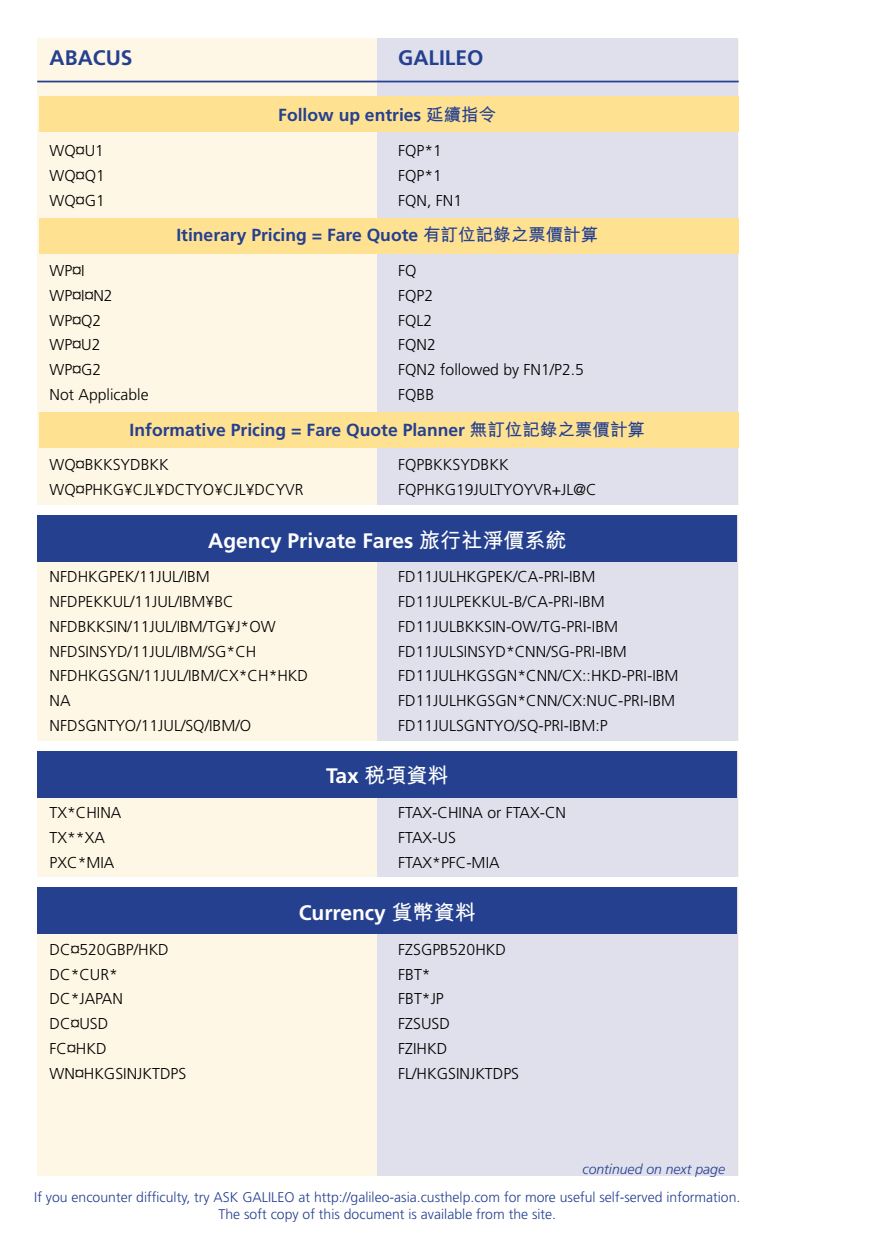
<style>
.page{position:relative;width:874px;height:1241px;background:#fff}
.page>*{position:absolute;margin:0;border:0;box-sizing:border-box;transform-origin:0 0}
.t1{font:700 21px "Frutiger";color:#fff}
.t2{font:700 21px "Frutiger";color:#24408f}
.t3{font:700 21px "M Hei";color:#fff}
.t4{font:700 17.5px "Frutiger";color:#24408f}
.t5{font:300 15.75px "Frutiger";color:#000}
.t6{font:300 14px/16.8px "Frutiger";color:#24408f;text-align:center}
.t7{font:italic 300 14px "Frutiger";color:#24408f}
.s1{font-family:"M Hei"}
.s2{font-family:"Frutiger"}
</style>
<div class="page">
<div style="left:37px;top:38px;width:701px;height:1138px;background:#fff7e5"></div>
<div style="left:377px;top:38px;width:361px;height:1138px;background:#e0e0ed"></div>
<div style="left:37px;top:514px;width:699px;height:47px;background:#24408f"></div>
<div style="left:37px;top:505px;width:701px;height:10px;background:#fff"></div>
<div style="left:37px;top:750px;width:699px;height:47px;background:#24408f"></div>
<div style="left:37px;top:741px;width:701px;height:10px;background:#fff"></div>
<div style="left:37px;top:885px;width:699px;height:48px;background:#24408f"></div>
<div style="left:37px;top:876px;width:701px;height:10px;background:#fff"></div>
<div style="left:39px;top:412px;width:699px;height:36px;background:#ffe192"></div>
<hr style="left:37px;top:81px;width:701px;height:1px;background:#24408f">
<div style="left:39px;top:96px;width:699px;height:36px;background:#ffe192"></div>
<div style="left:39px;top:218px;width:699px;height:36px;background:#ffe192"></div>
<h1 class="t2" style="left:50px;top:45px;width:84px">ABACUS</h1>
<h1 class="t2" style="left:398px;top:45px;width:87px">GALILEO</h1>
<p class="t4" style="left:278px;top:105px;width:219px">Follow up entries <span class="s1">延續指令</span></p>
<p class="t5" style="left:50px;top:142px;width:56px">WQ¤U1</p>
<p class="t5" style="left:398px;top:142px;width:45px">FQP*1</p>
<p class="t5" style="left:50px;top:166px;width:57px">WQ¤Q1</p>
<p class="t5" style="left:398px;top:166px;width:45px">FQP*1</p>
<p class="t5" style="left:50px;top:191px;width:57px">WQ¤G1</p>
<p class="t5" style="left:398px;top:191px;width:65px">FQN, FN1</p>
<p class="t4" style="left:176px;top:225px;width:423px">Itinerary Pricing = Fare Quote <span class="s1">有訂位記錄之票價計算</span></p>
<p class="t5" style="left:50px;top:261px;width:36px">WP¤I</p>
<p class="t5" style="left:398px;top:261px;width:20px">FQ</p>
<p class="t5" style="left:50px;top:286px;width:65px">WP¤I¤N2</p>
<p class="t5" style="left:398px;top:286px;width:36px">FQP2</p>
<p class="t5" style="left:50px;top:311px;width:53px">WP¤Q2</p>
<p class="t5" style="left:398px;top:311px;width:36px">FQL2</p>
<p class="t5" style="left:50px;top:336px;width:52px">WP¤U2</p>
<p class="t5" style="left:398px;top:336px;width:39px">FQN2</p>
<p class="t5" style="left:50px;top:361px;width:53px">WP¤G2</p>
<p class="t5" style="left:398px;top:361px;width:187px">FQN2 followed by FN1/P2.5</p>
<p class="t5" style="left:50px;top:385px;width:100px">Not Applicable</p>
<p class="t5" style="left:398px;top:385px;width:37px">FQBB</p>
<p class="t4" style="left:129px;top:419px;width:516px">Informative Pricing = Fare Quote Planner <span class="s1">無訂位記錄之票價計算</span></p>
<p class="t5" style="left:50px;top:456px;width:121px">WQ¤BKKSYDBKK</p>
<p class="t5" style="left:398px;top:456px;width:112px">FQPBKKSYDBKK</p>
<p class="t5" style="left:50px;top:481px;width:255px">WQ¤PHKG¥CJL¥DCTYO¥CJL¥DCYVR</p>
<p class="t5" style="left:398px;top:481px;width:200px">FQPHKG19JULTYOYVR+JL@C</p>
<h1 class="t1" style="left:208px;top:528px;width:359px">Agency Private Fares <span class="s1">旅行社淨價系統</span></h1>
<p class="t5" style="left:50px;top:568px;width:162px">NFDHKGPEK/11JUL/IBM</p>
<p class="t5" style="left:398px;top:568px;width:198px">FD11JULHKGPEK/CA-PRI-IBM</p>
<p class="t5" style="left:50px;top:592px;width:185px">NFDPEKKUL/11JUL/IBM¥BC</p>
<p class="t5" style="left:398px;top:592px;width:208px">FD11JULPEKKUL-B/CA-PRI-IBM</p>
<p class="t5" style="left:50px;top:617px;width:227px">NFDBKKSIN/11JUL/IBM/TG¥J*OW</p>
<p class="t5" style="left:398px;top:617px;width:221px">FD11JULBKKSIN-OW/TG-PRI-IBM</p>
<p class="t5" style="left:50px;top:642px;width:208px">NFDSINSYD/11JUL/IBM/SG*CH</p>
<p class="t5" style="left:398px;top:642px;width:230px">FD11JULSINSYD*CNN/SG-PRI-IBM</p>
<p class="t5" style="left:50px;top:667px;width:260px">NFDHKGSGN/11JUL/IBM/CX*CH*HKD</p>
<p class="t5" style="left:398px;top:667px;width:282px">FD11JULHKGSGN*CNN/CX::HKD-PRI-IBM</p>
<p class="t5" style="left:50px;top:691px;width:23px">NA</p>
<p class="t5" style="left:398px;top:691px;width:278px">FD11JULHKGSGN*CNN/CX:NUC-PRI-IBM</p>
<p class="t5" style="left:50px;top:716px;width:203px">NFDSGNTYO/11JUL/SQ/IBM/O</p>
<p class="t5" style="left:398px;top:716px;width:211px">FD11JULSGNTYO/SQ-PRI-IBM:P</p>
<h1 class="t3" style="left:326px;top:764px;width:124px"><span class="s2">Tax</span> 稅項資料</h1>
<p class="t5" style="left:50px;top:803px;width:73px">TX*CHINA</p>
<p class="t5" style="left:398px;top:803px;width:169px">FTAX-CHINA or FTAX-CN</p>
<p class="t5" style="left:50px;top:828px;width:57px">TX**XA</p>
<p class="t5" style="left:398px;top:828px;width:59px">FTAX-US</p>
<p class="t5" style="left:50px;top:853px;width:66px">PXC*MIA</p>
<p class="t5" style="left:398px;top:853px;width:103px">FTAX*PFC-MIA</p>
<h1 class="t1" style="left:298px;top:900px;width:178px">Currency <span class="s1">貨幣資料</span></h1>
<p class="t5" style="left:50px;top:940px;width:121px">DC¤520GBP/HKD</p>
<p class="t5" style="left:398px;top:940px;width:109px">FZSGPB520HKD</p>
<p class="t5" style="left:50px;top:965px;width:70px">DC*CUR*</p>
<p class="t5" style="left:398px;top:965px;width:34px">FBT*</p>
<p class="t5" style="left:50px;top:989px;width:75px">DC*JAPAN</p>
<p class="t5" style="left:398px;top:989px;width:47px">FBT*JP</p>
<p class="t5" style="left:50px;top:1014px;width:60px">DC¤USD</p>
<p class="t5" style="left:398px;top:1014px;width:53px">FZSUSD</p>
<p class="t5" style="left:50px;top:1039px;width:58px">FC¤HKD</p>
<p class="t5" style="left:398px;top:1039px;width:50px">FZIHKD</p>
<p class="t5" style="left:50px;top:1064px;width:138px">WN¤HKGSINJKTDPS</p>
<p class="t5" style="left:398px;top:1064px;width:122px">FL/HKGSINJKTDPS</p>
<p class="t7" style="left:582px;top:1161px;width:144px">continued on next page</p>
<p class="t6" style="left:34px;top:1188px;width:707px">If you encounter difficulty, try ASK GALILEO at http://galileo-asia.custhelp.com for more useful self-served information.<br>The soft copy of this document is available from the site.</p>
</div>
